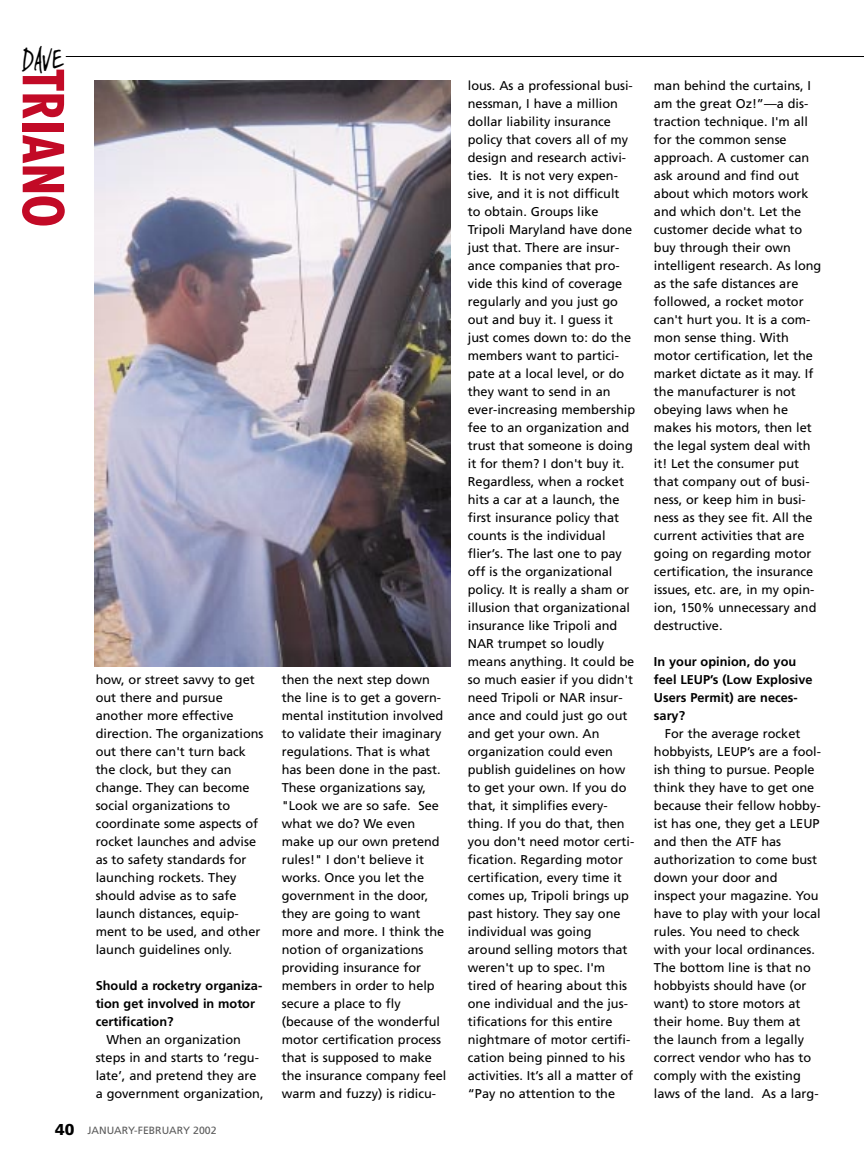
<style>
.page{position:relative;width:864px;height:1161px;background:#fff}
.page>*{position:absolute;margin:0;border:0;box-sizing:border-box;transform-origin:0 0}
.t1{font:700 condensed 54.9px "Futura";color:#c20a26}
.t2{font:34.8px "Newton";color:#000}
.t3{font:12.75px/18px "Frutiger";color:#000}
.t4{font:700 12.75px/18px "Frutiger";color:#000}
.t5{font:10.5px "Frutiger";color:#5b5b5b}
.s1{font-weight:900;font-size:15.75px;color:#000}
</style>
<div class="page">
<img style="left:94px;top:81px;width:357px;height:585px">
<hr style="left:66px;top:56px;width:798px;height:1px;background:#000">
<h2 class="t2" style="left:23px;top:44px;width:42px">DAVE</h2>
<h1 class="t1" style="left:67px;top:69px;width:160px;rotate:90deg">TRIANO</h1>
<p class="t3" style="left:96px;top:672px;width:169px">how, or street savvy to get out there and pursue another more effective direction. The organizations out there can't turn back the clock, but they can change. They can become social organizations to coordinate some aspects of rocket launches and advise as to safety standards for launching rockets. They should advise as to safe launch distances, equip&shy;ment to be used, and other launch guidelines only.</p>
<p class="t4" style="left:96px;top:978px;width:168px">Should a rocketry organiza&shy;tion get involved in motor certification?</p>
<p class="t3" style="left:96px;top:1032px;width:169px;text-indent:11px">When an organization steps in and starts to ‘regu&shy;late’, and pretend they are a government organization,</p>
<p class="t5" style="left:55px;top:1126px;width:163px"><span class="s1">40</span> JANUARY-FEBRUARY 2002</p>
<p class="t3" style="left:282px;top:672px;width:166px">then the next step down the line is to get a govern&shy;mental institution involved to validate their imaginary regulations. That is what has been done in the past.<br>These organizations say, "Look we are so safe. See what we do? We even make up our own pretend rules!" I don't believe it works. Once you let the government in the door, they are going to want more and more. I think the notion of organizations providing insurance for members in order to help secure a place to fly (because of the wonderful motor certification process that is supposed to make the insurance company feel warm and fuzzy) is ridicu-</p>
<p class="t3" style="left:468px;top:78px;width:169px">lous. As a professional busi&shy;nessman, I have a million dollar liability insurance policy that covers all of my design and research activi&shy;ties. It is not very expen&shy;sive, and it is not difficult to obtain. Groups like<br>Tripoli Maryland have done just that. There are insur&shy;ance companies that pro&shy;vide this kind of coverage regularly and you just go out and buy it. I guess it just comes down to: do the members want to partici&shy;pate at a local level, or do they want to send in an ever-increasing membership fee to an organization and trust that someone is doing it for them? I don't buy it.<br>Regardless, when a rocket hits a car at a launch, the first insurance policy that counts is the individual flier’s. The last one to pay off is the organizational policy. It is really a sham or illusion that organizational insurance like Tripoli and<br>NAR trumpet so loudly means anything. It could be so much easier if you didn't need Tripoli or NAR insur&shy;ance and could just go out and get your own. An organization could even publish guidelines on how to get your own. If you do that, it simplifies every&shy;thing. If you do that, then you don't need motor certi&shy;fication. Regarding motor certification, every time it comes up, Tripoli brings up past history. They say one individual was going around selling motors that weren't up to spec. I'm tired of hearing about this one individual and the jus&shy;tifications for this entire nightmare of motor certifi&shy;cation being pinned to his activities. It’s all a matter of “Pay no attention to the</p>
<p class="t3" style="left:654px;top:78px;width:169px">man behind the curtains, I am the great Oz!”—a dis&shy;traction technique. I'm all for the common sense approach. A customer can ask around and find out about which motors work and which don't. Let the customer decide what to buy through their own intelligent research. As long as the safe distances are followed, a rocket motor can't hurt you. It is a com&shy;mon sense thing. With motor certification, let the market dictate as it may. If the manufacturer is not obeying laws when he makes his motors, then let the legal system deal with it! Let the consumer put that company out of busi&shy;ness, or keep him in busi&shy;ness as they see fit. All the current activities that are going on regarding motor certification, the insurance issues, etc. are, in my opin&shy;ion, 150% unnecessary and destructive.</p>
<p class="t4" style="left:654px;top:654px;width:160px">In your opinion, do you feel LEUP’s (Low Explosive<br>Users Permit) are neces&shy;sary?</p>
<p class="t3" style="left:654px;top:726px;width:169px;text-indent:11px">For the average rocket hobbyists, LEUP’s are a fool&shy;ish thing to pursue. People think they have to get one because their fellow hobby&shy;ist has one, they get a LEUP and then the ATF has authorization to come bust down your door and inspect your magazine. You have to play with your local rules. You need to check with your local ordinances.<br>The bottom line is that no hobbyists should have (or want) to store motors at their home. Buy them at the launch from a legally correct vendor who has to comply with the existing laws of the land. As a larg-</p>
</div>
